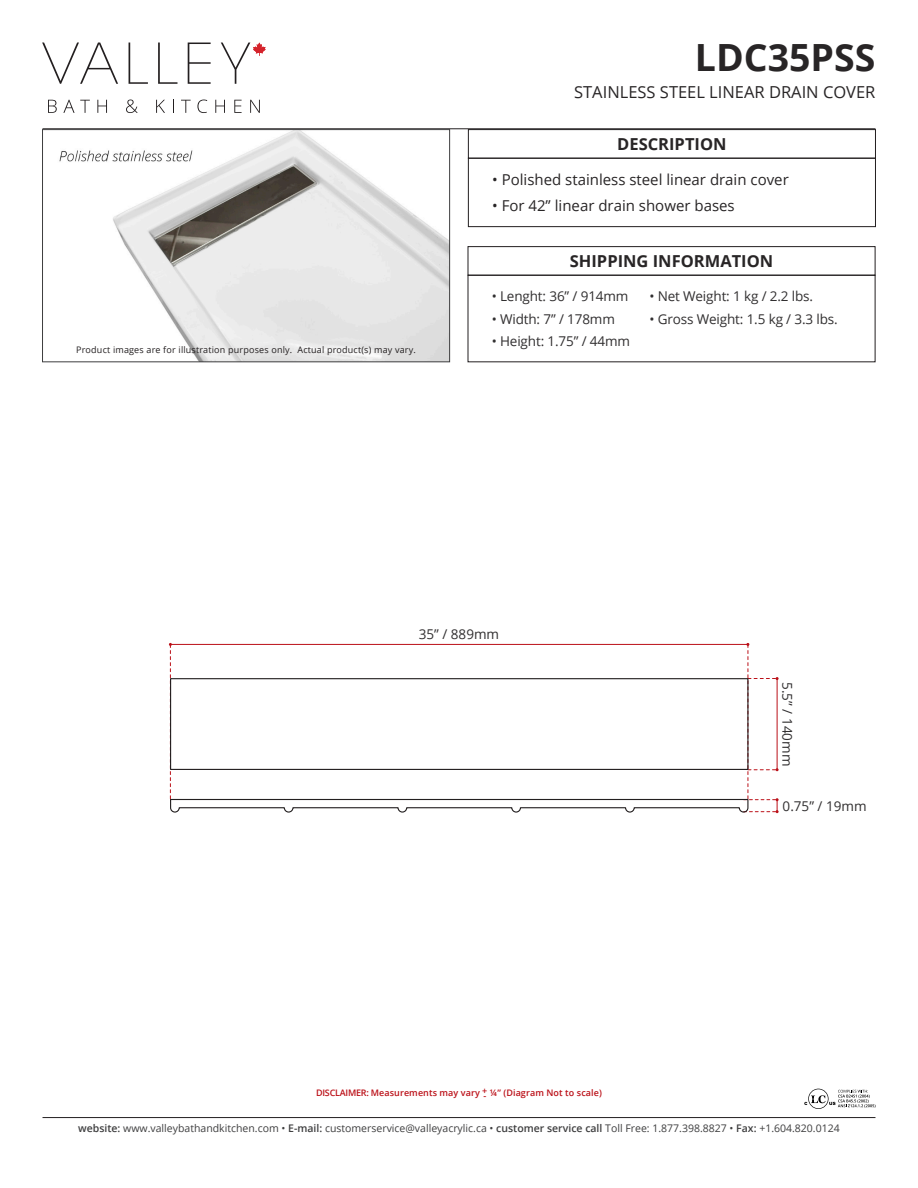
<style>
.page{position:relative;width:918px;height:1188px;background:#fff}
.page>*{position:absolute;margin:0;border:0;box-sizing:border-box;transform-origin:0 0}
.t1{font:700 37.5px "Open Sans";color:#282526}
.t2{font:16.5px "Open Sans";color:#282526}
.t3{font:700 16.5px "Open Sans";color:#282526}
.t4{font:15px "Open Sans";color:#282526}
.t5{font:13.5px "Open Sans";letter-spacing:-.01em;color:#312f30}
.t6{font:10.5px "Open Sans";color:#3e3e3f}
.t7{font:9px "Open Sans";letter-spacing:.02em;color:#231f20}
.t8{font:600 9px "Open Sans";letter-spacing:.01em;color:#bb1018}
.s1{font-weight:600}
</style>
<div class="page">
<hr style="left:43px;top:1117px;width:832px;height:1px;background:#231f20">
<svg style="left:48px;top:100px;width:9px;height:13px"></svg>
<svg style="left:63px;top:100px;width:27px;height:13px"></svg>
<svg style="left:97px;top:100px;width:10px;height:13px"></svg>
<svg style="left:126px;top:100px;width:12px;height:13px"></svg>
<svg style="left:156px;top:100px;width:9px;height:13px"></svg>
<svg style="left:173px;top:100px;width:1px;height:13px"></svg>
<svg style="left:181px;top:100px;width:10px;height:13px"></svg>
<svg style="left:197px;top:100px;width:10px;height:13px"></svg>
<svg style="left:215px;top:100px;width:10px;height:13px"></svg>
<svg style="left:234px;top:100px;width:8px;height:13px"></svg>
<svg style="left:250px;top:100px;width:10px;height:13px"></svg>
<svg style="left:42px;top:43px;width:76px;height:41px"></svg>
<svg style="left:129px;top:43px;width:19px;height:41px"></svg>
<svg style="left:158px;top:43px;width:19px;height:41px"></svg>
<svg style="left:188px;top:43px;width:23px;height:41px"></svg>
<svg style="left:221px;top:43px;width:45px;height:41px"></svg>
<hr style="left:43px;top:128px;width:832px;height:1px;background:#231f20">
<div style="left:468px;top:158px;width:408px;height:69px;border:1px solid #231f20"></div>
<div style="left:468px;top:129px;width:408px;height:30px;border:1px solid #231f20"></div>
<div style="left:468px;top:246px;width:407px;height:30px;border:1px solid #231f20"></div>
<hr style="left:170px;top:644px;width:578px;height:1px;background:#bb1018">
<svg style="left:169px;top:643px;width:3px;height:35px"></svg>
<svg style="left:804px;top:1089px;width:72px;height:20px"></svg>
<svg style="left:744px;top:643px;width:35px;height:170px"></svg>
<svg style="left:169px;top:678px;width:580px;height:135px"></svg>
<img style="left:59px;top:131px;width:389px;height:229px">
<div style="left:42px;top:129px;width:408px;height:233px;border:1px solid #3e3e3f"></div>
<p class="t1" style="left:695px;top:31px;width:182px">LDC35PSS</p>
<p class="t2" style="left:574px;top:80px;width:303px">STAINLESS STEEL LINEAR DRAIN COVER</p>
<p class="t3" style="left:617px;top:133px;width:111px">DESCRIPTION</p>
<p class="t4" style="left:492px;top:170px;width:298px">• Polished stainless steel linear drain cover</p>
<p class="t4" style="left:492px;top:195px;width:244px">• For 42” linear drain shower bases</p>
<p class="t7" style="left:76px;top:344px;width:341px">Product images are for illustration purposes only. Actual product(s) may vary.</p>
<p class="t3" style="left:570px;top:250px;width:205px">SHIPPING INFORMATION</p>
<p class="t5" style="left:492px;top:287px;width:138px">• Lenght: 36” / 914mm</p>
<p class="t5" style="left:492px;top:310px;width:125px">• Width: 7” / 178mm</p>
<p class="t5" style="left:492px;top:332px;width:140px">• Height: 1.75” / 44mm</p>
<p class="t5" style="left:649px;top:287px;width:165px">• Net Weight: 1 kg / 2.2 lbs.</p>
<p class="t5" style="left:649px;top:310px;width:190px">• Gross Weight: 1.5 kg / 3.3 lbs.</p>
<p class="t5" style="left:419px;top:625px;width:82px">35” / 889mm</p>
<p class="t8" style="left:482px;top:1085px;width:7px">+</p>
<p class="t8" style="left:316px;top:1086px;width:287px">DISCLAIMER: Measurements may vary ¼” (Diagram Not to scale)</p>
<p class="t8" style="left:483px;top:1089px;width:4px">-</p>
<p class="t5" style="left:797px;top:682px;width:86px;rotate:90deg">5.5” / 140mm</p>
<p class="t5" style="left:783px;top:797px;width:86px">0.75” / 19mm</p>
<p class="t6" style="left:78px;top:1121px;width:763px"><span class="s1">website:</span> www.valleybathandkitchen.com • <span class="s1">E-mail:</span> customerservice@valleyacrylic.ca • <span class="s1">customer service call</span> Toll Free: 1.877.398.8827 • <span class="s1">Fax:</span> +1.604.820.0124</p>
</div>
